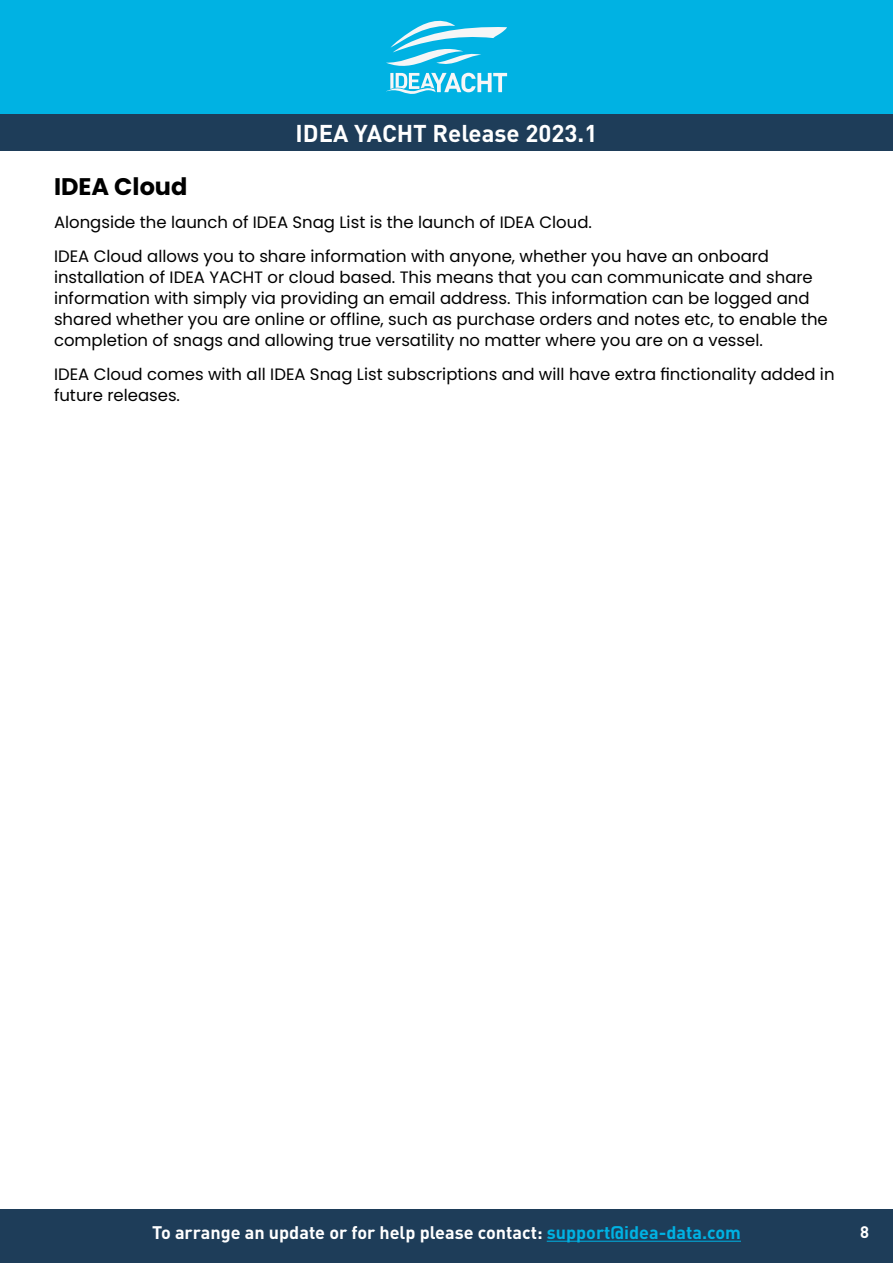
<style>
.page{position:relative;width:893px;height:1263px;background:#fff}
.page>*{position:absolute;margin:0;border:0;box-sizing:border-box;transform-origin:0 0}
.t1{font:700 24px "DIN Pro";color:#fff}
.t2{font:700 24px "Poppins";color:#000}
.t3{font:700 18px "DIN Pro";color:#fff}
.t4{font:16.5px/21px "Poppins";color:#000}
.t5{font:700 16.5px "DIN Pro";color:#fff}
.s1{color:#00b2e3}
</style>
<div class="page">
<div style="left:0;top:0;width:893px;height:115px;background:#00b2e3"></div>
<div style="left:0;top:1209px;width:893px;height:54px;background:#1e3d59"></div>
<div style="left:0;top:115px;width:893px;height:36px;background:#1e3d59"></div>
<svg style="left:386px;top:21px;width:121px;height:73px"></svg>
<hr style="left:547px;top:1241px;width:194px;height:1px;background:#00b2e3">
<h1 class="t1" style="left:296px;top:117px;width:303px">IDEA YACHT Release 2023.1</h1>
<h1 class="t2" style="left:54px;top:172px;width:135px">IDEA Cloud</h1>
<p class="t4" style="left:54px;top:206px;width:717px;line-height:33.8px">Alongside the launch of IDEA Snag List is the launch of IDEA Cloud.<br>IDEA Cloud allows you to share information with anyone, whether you have an onboard</p>
<p class="t4" style="left:54px;top:267px;width:775px">installation of IDEA YACHT or cloud based. This means that you can communicate and share information with simply via providing an email address. This information can be logged and shared whether you are online or offline, such as purchase orders and notes etc, to enable the completion of snags and allowing true versatility no matter where you are on a vessel.</p>
<p class="t4" style="left:54px;top:364px;width:782px">IDEA Cloud comes with all IDEA Snag List subscriptions and will have extra finctionality added in future releases.</p>
<p class="t3" style="left:152px;top:1220px;width:590px">To arrange an update or for help please contact: <span class="s1">support@idea-data.com</span></p>
<p class="t5" style="left:860px;top:1220px;width:10px">8</p>
</div>
